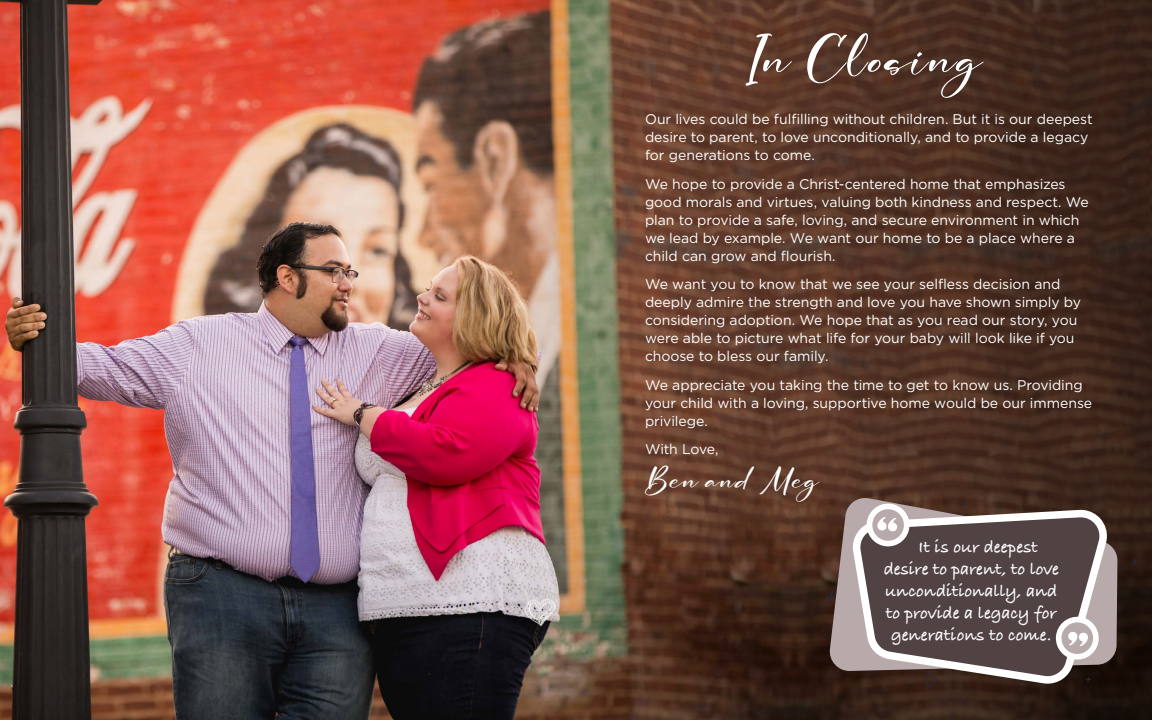
<style>
.page{position:relative;width:1152px;height:720px;background:#fff}
.page>*{position:absolute;margin:0;border:0;box-sizing:border-box;transform-origin:0 0}
.t1{font:54px "Shogeking Oniki";letter-spacing:.045em;color:#fff}
.t2{font:30px "Shogeking Oniki";letter-spacing:.045em;color:#fff}
.t3{font:700 18px "Bradley Hand ITCTT";color:#fff}
.t4{font:14px/18px "Gotham";letter-spacing:-.005em;color:#fff}
</style>
<div class="page">
<img style="left:0;top:0;width:459px;height:720px">
<img style="left:459px;top:0;width:693px;height:720px">
<svg style="left:829px;top:496px;width:289px;height:175px;background:#735e57"></svg>
<svg style="left:962px;top:499px;width:6px;height:7px"></svg>
<svg style="left:1132px;top:559px;width:6px;height:6px"></svg>
<svg style="left:827px;top:593px;width:9px;height:9px"></svg>
<svg style="left:923px;top:684px;width:13px;height:3px"></svg>
<svg style="left:853px;top:510px;width:254px;height:174px"></svg>
<svg style="left:859px;top:517px;width:243px;height:160px;background:#665a59"></svg>
<svg style="left:1055px;top:616px;width:45px;height:44px"></svg>
<svg style="left:866px;top:503px;width:44px;height:44px"></svg>
<h1 class="t1" style="left:746px;top:20px;width:238px">In Closing</h1>
<p class="t4" style="left:645px;top:110px;width:449px">Our lives could be fulfilling without children. But it is our deepest desire to parent, to love unconditionally, and to provide a legacy for generations to come.</p>
<p class="t4" style="left:645px;top:174px;width:445px">We hope to provide a Christ-centered home that emphasizes good morals and virtues, valuing both kindness and respect. We plan to provide a safe, loving, and secure environment in which we lead by example. We want our home to be a place where a child can grow and flourish.</p>
<p class="t4" style="left:645px;top:275px;width:437px">We want you to know that we see your selfless decision and deeply admire the strength and love you have shown simply by considering adoption. We hope that as you read our story, you were able to picture what life for your baby will look like if you choose to bless our family.</p>
<p class="t4" style="left:645px;top:376px;width:449px">We appreciate you taking the time to get to know us. Providing your child with a loving, supportive home would be our immense privilege.</p>
<p class="t4" style="left:645px;top:440px;width:75px">With Love,</p>
<h2 class="t2" style="left:645px;top:458px;width:176px">Ben and Meg</h2>
<p class="t3" style="left:919px;top:533px;width:121px">It is our deepest</p>
<p class="t3" style="left:884px;top:555px;width:177px">desire to parent, to love</p>
<p class="t3" style="left:885px;top:577px;width:174px">unconditionally, and</p>
<p class="t3" style="left:886px;top:599px;width:172px">to provide a legacy for</p>
<p class="t3" style="left:891px;top:621px;width:162px">generations to come.</p>
</div>
